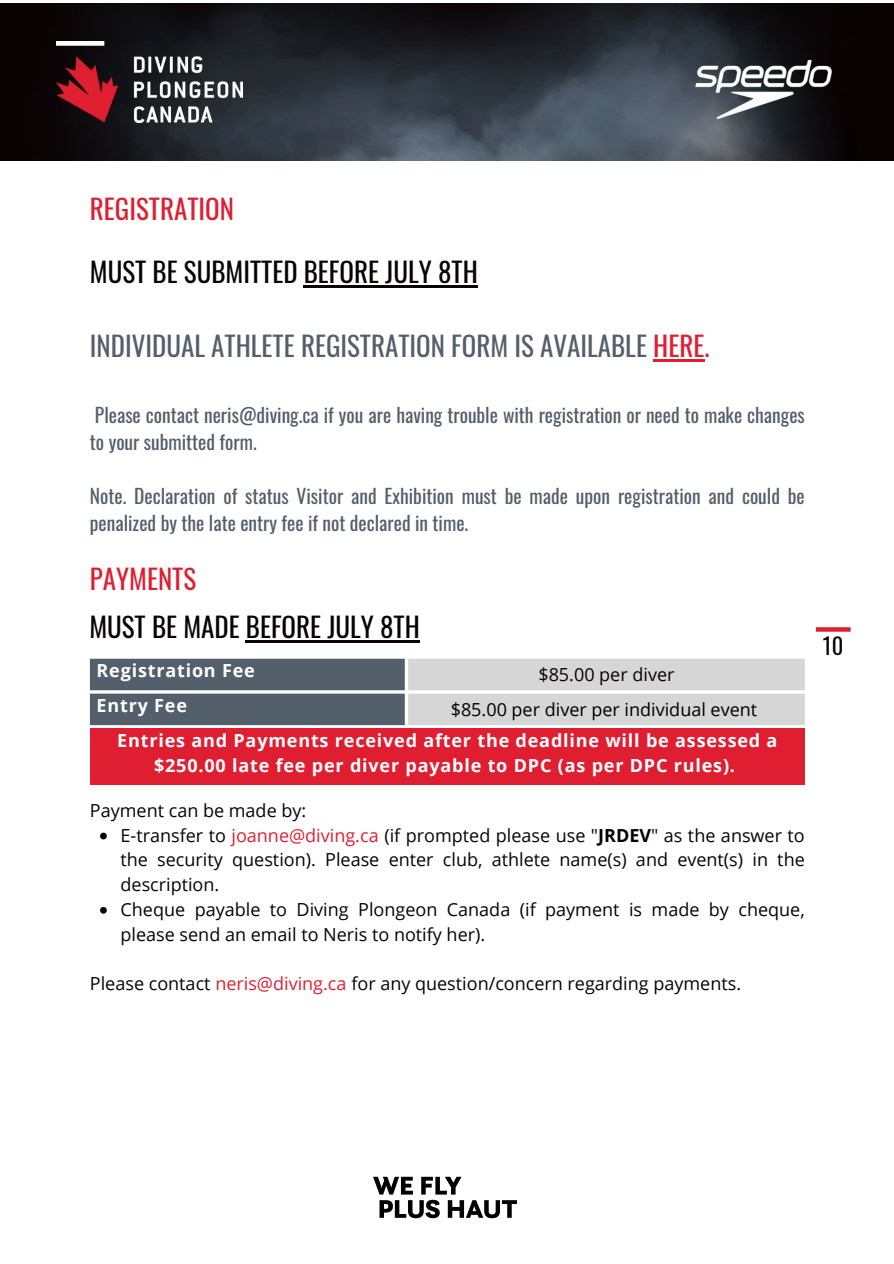
<style>
.page{position:relative;width:894px;height:1264px;background:#fff}
.page>*{position:absolute;margin:0;border:0;box-sizing:border-box;transform-origin:0 0}
.t1{font:27px "Oswald";color:#0a0203}
.t2{font:27px "Oswald";color:#535f6b}
.t3{font:27px "Oswald";color:#df1f31}
.t4{font:22.5px "Oswald";color:#0a0203}
.t5{font:19.5px/27px "Oswald";color:#535f6b}
.t6{font:18px/24.8px "Open Sans";color:#0a0203;text-align:justify}
.t7{font:700 18px/24.8px "Open Sans";letter-spacing:.045em;color:#fff;text-align:center}
.t8{font:18px "Open Sans";color:#000}
.s1{color:#df1f31}
.s2{font-weight:700}
</style>
<div class="page">
<img style="left:0;top:4px;width:893px;height:156px">
<svg style="left:815px;top:627px;width:35px;height:4px"></svg>
<img style="left:56px;top:41px;width:187px;height:81px">
<hr style="left:304px;top:285px;width:173px;height:3px;background:#0a0203">
<hr style="left:653px;top:360px;width:51px;height:2px;background:#df1f31">
<hr style="left:246px;top:640px;width:174px;height:2px;background:#0a0203">
<svg style="left:90px;top:658px;width:714px;height:67px;background:#a2a7ac"></svg>
<div style="left:90px;top:728px;width:714px;height:56px;background:#df1f31"></div>
<svg style="left:100px;top:832px;width:7px;height:7px"></svg>
<svg style="left:100px;top:907px;width:7px;height:6px"></svg>
<img style="left:373px;top:1176px;width:144px;height:43px">
<img style="left:670px;top:50px;width:174px;height:78px">
<p class="t3" style="left:90px;top:188px;width:146px">REGISTRATION</p>
<h1 class="t1" style="left:90px;top:251px;width:389px">MUST BE SUBMITTED BEFORE JULY 8TH</h1>
<h1 class="t2" style="left:90px;top:325px;width:621px">INDIVIDUAL ATHLETE REGISTRATION FORM IS AVAILABLE <span class="s1">HERE.</span></h1>
<h1 class="t5" style="left:90px;top:400px;width:716px">Please contact neris@diving.ca if you are having trouble with registration or need to make changes to your submitted form.</h1>
<p class="t5" style="left:90px;top:481px;width:716px">Note. Declaration of status Visitor and Exhibition must be made upon registration and could be penalized by the late entry fee if not declared in time.</p>
<h1 class="t3" style="left:90px;top:557px;width:108px">PAYMENTS</h1>
<h1 class="t1" style="left:89px;top:606px;width:332px">MUST BE MADE BEFORE JULY 8TH</h1>
<p class="t7" style="left:96px;top:658px;width:160px">Registration Fee</p>
<p class="t6" style="left:538px;top:662px;width:137px">$85.00 per diver</p>
<p class="t7" style="left:96px;top:692px;width:92px">Entry Fee</p>
<p class="t8" style="left:450px;top:697px;width:308px">$85.00 per diver per individual event</p>
<p class="t7" style="left:117px;top:727px;width:661px">Entries and Payments received after the deadline will be assessed a $250.00 late fee per diver payable to DPC (as per DPC rules).</p>
<p class="t6" style="left:90px;top:797px;width:218px">Payment can be made by:</p>
<p class="t6" style="left:120px;top:822px;width:685px">E-transfer to <span class="s1">joanne@diving.ca</span> (if prompted please use "<span class="s2">JRDEV</span>" as the answer to the security question). Please enter club, athlete name(s) and event(s) in the description.</p>
<p class="t6" style="left:120px;top:896px;width:685px">Cheque payable to Diving Plongeon Canada (if payment is made by cheque, please send an email to Neris to notify her).</p>
<p class="t6" style="left:90px;top:970px;width:652px">Please contact <span class="s1">neris@diving.ca</span> for any question/concern regarding payments.</p>
<p class="t4" style="left:822px;top:628px;width:22px">10</p>
</div>
